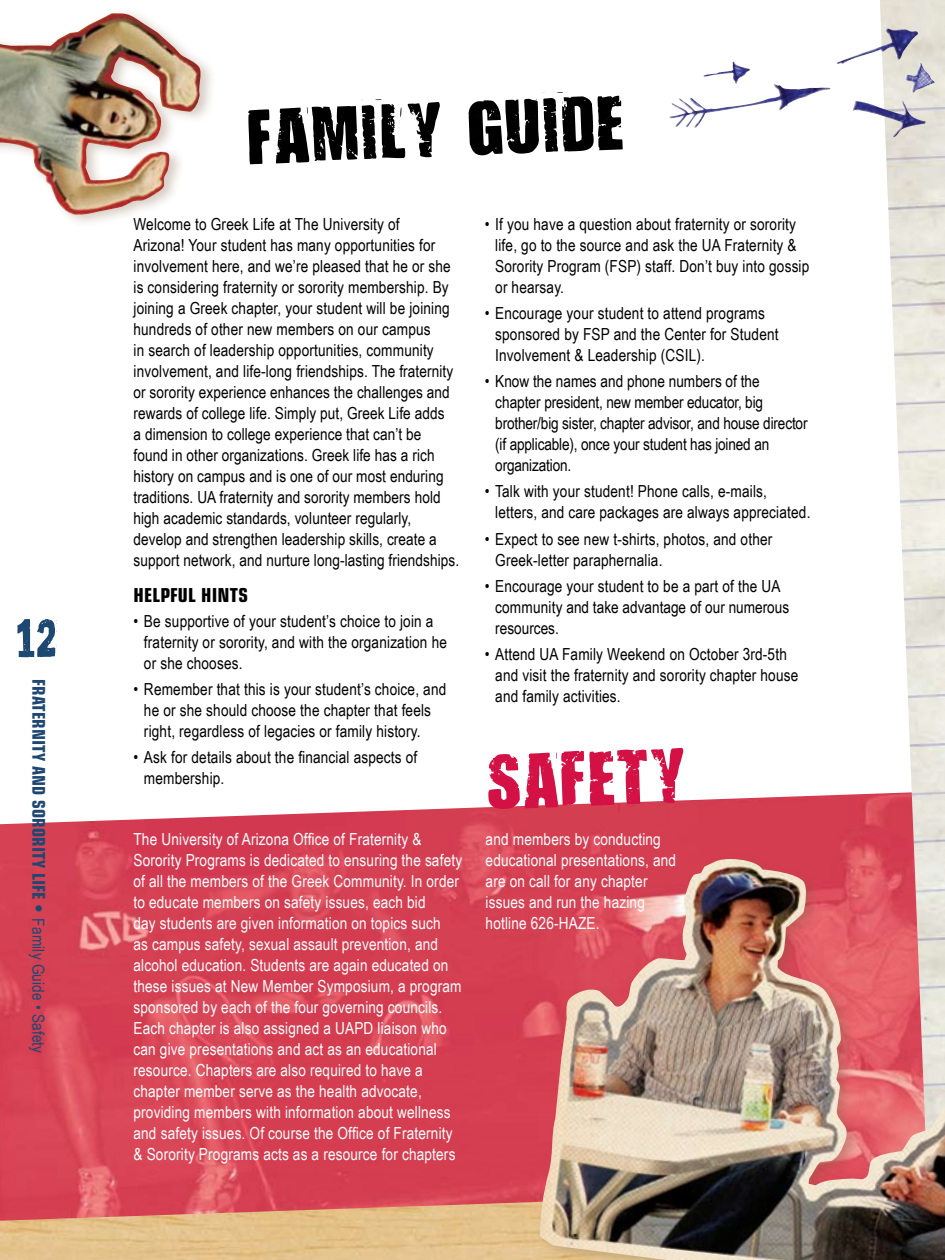
<style>
.page{position:relative;width:945px;height:1260px;background:#fff}
.page>*{position:absolute;margin:0;border:0;box-sizing:border-box;transform-origin:0 0}
.t1{font:75.25px "Pikelet Caps";color:#000}
.t2{font:75.25px "Pikelet Caps";color:#d31145}
.t3{font:52.5px "Pikelet Caps";color:#1e4872}
.t4{font:700 condensed 19.25px "Eurostile";letter-spacing:.01em;color:#000}
.t5{font:700 condensed 17.5px "Eurostile";letter-spacing:.01em;color:#1e4872}
.t6{font:16.62px/21px "Arial Narrow";letter-spacing:.01em;color:#000}
.t7{font:16.62px/21px "Arial Narrow";letter-spacing:.01em;color:#fff}
.t8{font:16.62px/21px "Arial Narrow";letter-spacing:-.01em;color:#000}
.s1{font-family:"Arial Narrow";font-weight:400;font-stretch:normal;font-size:16.62px}
</style>
<div class="page">
<img style="left:0;top:793px;width:880px;height:428px">
<img style="left:669px;top:84px;width:161px;height:44px">
<img style="left:836px;top:47px;width:44px;height:17px">
<img style="left:853px;top:101px;width:27px;height:14px">
<img style="left:703px;top:61px;width:47px;height:23px">
<div style="left:536px;top:853px;width:409px;height:407px;background:#7b5c3f;opacity:.3"></div>
<img style="left:540px;top:859px;width:405px;height:401px">
<img style="left:880px;top:0;width:65px;height:1063px">
<img style="left:0;top:13px;width:203px;height:204px">
<p class="t3" style="left:16px;top:606px;width:42px">12</p>
<p class="t5" style="left:49px;top:679px;width:376px;rotate:90deg">FRATERNITY AND SORORITY LIFE • <span class="s1">Family Guide • Safety</span></p>
<p class="t1" style="left:245px;top:91px;width:380px;rotate:-2deg">Family Guide</p>
<p class="t6" style="left:133px;top:213px;width:327px">Welcome to Greek Life at The University of<br>Arizona! Your student has many opportunities for involvement here, and we’re pleased that he or she is considering fraternity or sorority membership. By joining a Greek chapter, your student will be joining hundreds of other new members on our campus<br>in search of leadership opportunities, community involvement, and life-long friendships. The fraternity or sorority experience enhances the challenges and rewards of college life. Simply put, Greek Life adds<br>a dimension to college experience that can’t be found in other organizations. Greek life has a rich history on campus and is one of our most enduring traditions. UA fraternity and sorority members hold high academic standards, volunteer regularly, develop and strengthen leadership skills, create a support network, and nurture long-lasting friendships.</p>
<p class="t4" style="left:133px;top:584px;width:114px">HELPFUL HINTS</p>
<p class="t6" style="left:144px;top:611px;width:305px;text-indent:-11px">• Be supportive of your student’s choice to join a fraternity or sorority, and with the organization he or she chooses.</p>
<p class="t6" style="left:144px;top:679px;width:304px;text-indent:-11px">• Remember that this is your student’s choice, and he or she should choose the chapter that feels right, regardless of legacies or family history.</p>
<p class="t6" style="left:144px;top:747px;width:275px;text-indent:-11px">• Ask for details about the financial aspects of membership.</p>
<p class="t6" style="left:495px;top:213px;width:316px;text-indent:-11px">• If you have a question about fraternity or sorority life, go to the source and ask the UA Fraternity &amp; Sorority Program (FSP) staff. Don’t buy into gossip or hearsay.</p>
<p class="t6" style="left:495px;top:303px;width:285px;text-indent:-11px">• Encourage your student to attend programs sponsored by FSP and the Center for Student<br>Involvement &amp; Leadership (CSIL).</p>
<p class="t8" style="left:495px;top:371px;width:314px;text-indent:-11px">• Know the names and phone numbers of the chapter president, new member educator, big brother/big sister, chapter advisor, and house director (if applicable), once your student has joined an organization.</p>
<p class="t6" style="left:495px;top:481px;width:317px;text-indent:-11px">• Talk with your student! Phone calls, e-mails, letters, and care packages are always appreciated.</p>
<p class="t6" style="left:495px;top:528px;width:279px;text-indent:-11px">• Expect to see new t-shirts, photos, and other<br>Greek-letter paraphernalia.</p>
<p class="t6" style="left:495px;top:576px;width:296px;text-indent:-11px">• Encourage your student to be a part of the UA community and take advantage of our numerous resources.</p>
<p class="t6" style="left:495px;top:644px;width:305px;text-indent:-11px">• Attend UA Family Weekend on October 3rd-5th and visit the fraternity and sorority chapter house and family activities.</p>
<p class="t2" style="left:484px;top:737px;width:202px;rotate:-2deg">safety</p>
<p class="t7" style="left:133px;top:829px;width:330px">The University of Arizona Office of Fraternity &amp; Sorority Programs is dedicated to ensuring the safety of all the members of the Greek Community. In order to educate members on safety issues, each bid<br>day students are given information on topics such<br>as campus safety, sexual assault prevention, and alcohol education. Students are again educated on these issues at New Member Symposium, a program sponsored by each of the four governing councils.<br>Each chapter is also assigned a UAPD liaison who can give presentations and act as an educational resource. Chapters are also required to have a chapter member serve as the health advocate, providing members with information about wellness and safety issues. Of course the Office of Fraternity &amp; Sorority Programs acts as a resource for chapters</p>
<p class="t7" style="left:486px;top:829px;width:192px">and members by conducting educational presentations, and are on call for any chapter issues and run the hazing hotline 626-HAZE.</p>
</div>
